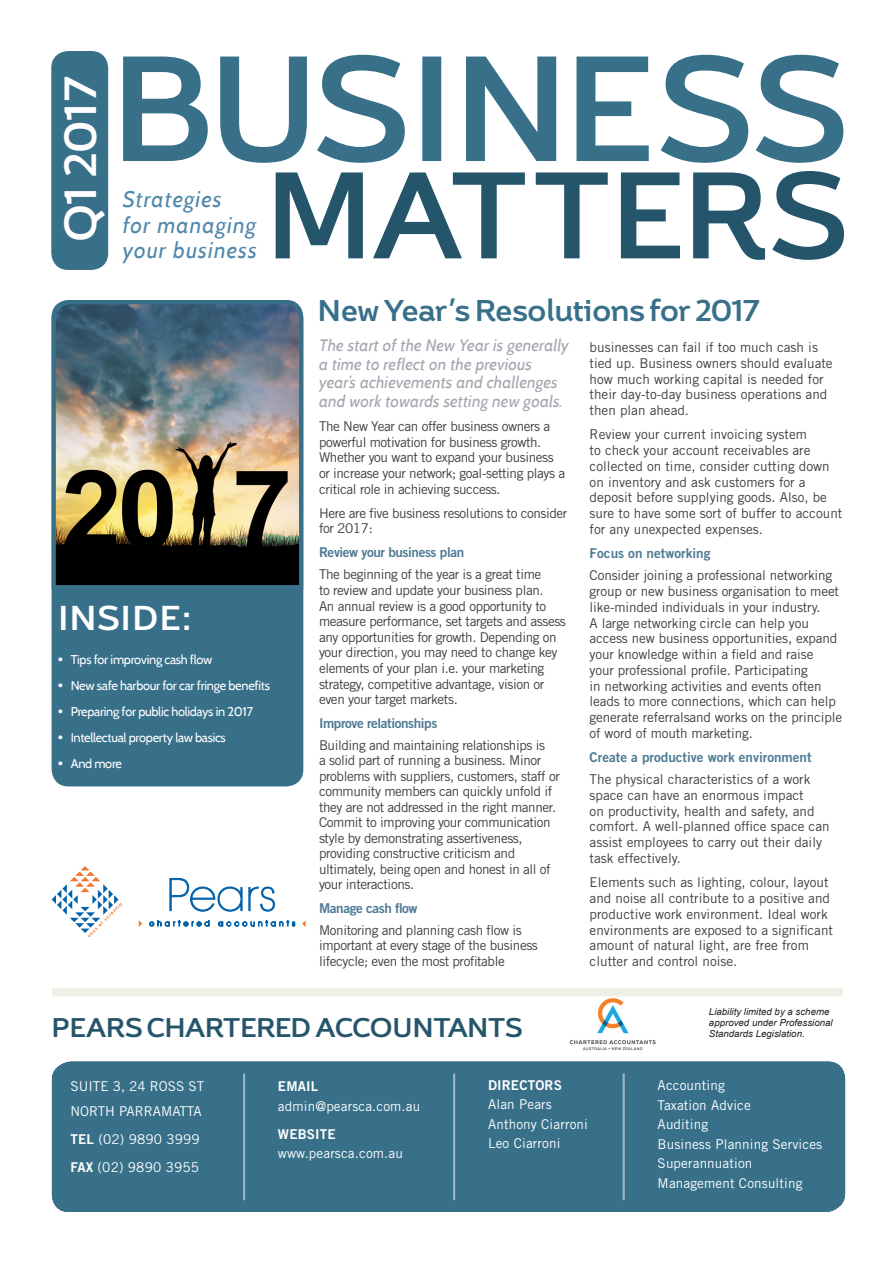
<style>
.page{position:relative;width:893px;height:1263px;background:#fff}
.page>*{position:absolute;margin:0;border:0;box-sizing:border-box;transform-origin:0 0}
.t1{font:700 45px "Brisko Sans";letter-spacing:-.01em;color:#fff}
.t2{font:700 34.5px "Brisko Sans";letter-spacing:.035em;color:#fff}
.Title_-_Article{font:700 30px "Brisko Sans";letter-spacing:-.02em;color:#38708a}
.t3{font:700 27px "Brisko Sans";letter-spacing:-.01em;color:#25556b}
.t4{font:italic 22.5px/25.5px "Cabin";letter-spacing:.05em;color:#5288ab}
.Body_Text{font:italic 16.5px/18.8px "Cabin";letter-spacing:.01em;color:#a3a5af}
.Body_Text-2{font:13.5px/15.8px "Trade Gothic LT Std";letter-spacing:-.01em;color:#3e3e3f}
.Body_Text-3{font:13.5px/15.6px "Trade Gothic LT Std";letter-spacing:-.03em;color:#3e3e3f}
.t5{font:13.5px/19.5px "Trade Gothic LT Std";letter-spacing:.01em;color:#fff}
.Body_Text-4{font:13.5px "Trade Gothic LT Std Bd 2";letter-spacing:-.03em;color:#4d7a94}
.Body_Text-5{font:13.5px "Trade Gothic LT Std Bd 2";color:#4d7a94}
.t6{font:12.75px "Cabin";letter-spacing:-.025em;color:#fff}
.t7{font:italic 9.45px/11.4px "Arial";color:#231f20}
.s1{font-family:"Arial";font-weight:700;font-size:13.5px}
.s2{font-family:"Trade Gothic LT Std Bd 2"}
</style>
<div class="page">
<div style="left:52px;top:300px;width:251px;height:486px;background:#38708a;border-radius:17px"></div>
<img style="left:51px;top:300px;width:253px;height:291px">
<div style="left:51px;top:51px;width:57px;height:219px;background:#38708a;border-radius:17px"></div>
<svg style="left:123px;top:55px;width:720px;height:108px"></svg>
<svg style="left:276px;top:171px;width:568px;height:89px"></svg>
<div style="left:52px;top:988px;width:791px;height:8px;background:#efeee7"></div>
<div style="left:54px;top:1061px;width:791px;height:149px;background:#38708a;border-radius:17px"></div>
<svg style="left:52px;top:866px;width:70px;height:71px"></svg>
<svg style="left:169px;top:878px;width:106px;height:34px"></svg>
<svg style="left:302px;top:920px;width:4px;height:7px"></svg>
<svg style="left:139px;top:920px;width:3px;height:7px"></svg>
<svg style="left:149px;top:920px;width:60px;height:6px"></svg>
<svg style="left:218px;top:920px;width:77px;height:6px"></svg>
<img style="left:569px;top:998px;width:87px;height:53px">
<hr style="left:243px;top:1073px;width:2px;height:127px;background:#fff">
<hr style="left:453px;top:1073px;width:2px;height:127px;background:#fff">
<hr style="left:623px;top:1073px;width:2px;height:127px;background:#fff">
<p class="t1" style="left:52px;top:242px;width:167px;rotate:-90deg">Q1 2017</p>
<p class="t4" style="left:123px;top:187px;width:135px">Strategies<br>for managing</p>
<p class="t4" style="left:123px;top:238px;width:136px">your business</p>
<p class="t2" style="left:58px;top:596px;width:135px">INSIDE:</p>
<p class="t6" style="left:58px;top:652px;width:156px"><span class="s1">•</span> Tips for improving cash flow</p>
<p class="t6" style="left:58px;top:678px;width:214px"><span class="s1">•</span> New safe harbour for car fringe benefits</p>
<p class="t6" style="left:58px;top:704px;width:197px"><span class="s1">•</span> Preparing for public holidays in 2017</p>
<p class="t6" style="left:58px;top:730px;width:169px"><span class="s1">•</span> Intellectual property law basics</p>
<p class="t6" style="left:58px;top:756px;width:66px"><span class="s1">•</span> And more</p>
<p class="Title_-_Article" style="left:318px;top:291px;width:444px">New Year’s Resolutions for 2017</p>
<p class="Body_Text" style="left:319px;top:336px;width:251px">The start of the New Year is generally a time to reflect on the previous year’s achievements and challenges and work towards setting new goals.</p>
<p class="Body_Text-3" style="left:319px;top:418px;width:248px">The New Year can offer business owners a powerful motivation for business growth.<br>Whether you want to expand your business or increase your network; goal-setting plays a critical role in achieving success.</p>
<p class="Body_Text-3" style="left:319px;top:505px;width:250px">Here are five business resolutions to consider for 2017:</p>
<p class="Body_Text-4" style="left:319px;top:544px;width:147px">Review your business plan</p>
<p class="Body_Text-3" style="left:319px;top:567px;width:248px">The beginning of the year is a great time<br>to review and update your business plan.<br>An annual review is a good opportunity to measure performance, set targets and assess any opportunities for growth. Depending on your direction, you may need to change key elements of your plan i.e. your marketing strategy, competitive advantage, vision or even your target markets.</p>
<p class="Body_Text-4" style="left:319px;top:715px;width:120px">Improve relationships</p>
<p class="Body_Text-3" style="left:319px;top:737px;width:242px">Building and maintaining relationships is<br>a solid part of running a business. Minor problems with suppliers, customers, staff or community members can quickly unfold if they are not addressed in the right manner.<br>Commit to improving your communication style by demonstrating assertiveness, providing constructive criticism and ultimately, being open and honest in all of your interactions.</p>
<p class="Body_Text-4" style="left:319px;top:900px;width:100px">Manage cash flow</p>
<p class="Body_Text-3" style="left:319px;top:922px;width:220px">Monitoring and planning cash flow is important at every stage of the business lifecycle; even the most profitable</p>
<p class="Body_Text-2" style="left:590px;top:339px;width:244px">businesses can fail if too much cash is tied up. Business owners should evaluate how much working capital is needed for their day-to-day business operations and then plan ahead.</p>
<p class="Body_Text-2" style="left:590px;top:427px;width:254px">Review your current invoicing system<br>to check your account receivables are collected on time, consider cutting down on inventory and ask customers for a deposit before supplying goods. Also, be sure to have some sort of buffer to account for any unexpected expenses.</p>
<p class="Body_Text-5" style="left:590px;top:545px;width:122px">Focus on networking</p>
<p class="Body_Text-2" style="left:590px;top:567px;width:254px">Consider joining a professional networking group or new business organisation to meet like-minded individuals in your industry.<br>A large networking circle can help you access new business opportunities, expand your knowledge within a field and raise<br>your professional profile. Participating<br>in networking activities and events often leads to more connections, which can help generate referralsand works on the principle of word of mouth marketing.</p>
<p class="Body_Text-5" style="left:590px;top:749px;width:223px">Create a productive work environment</p>
<p class="Body_Text-2" style="left:590px;top:771px;width:241px">The physical characteristics of a work space can have an enormous impact<br>on productivity, health and safety, and comfort. A well-planned office space can assist employees to carry out their daily task effectively.</p>
<p class="Body_Text-2" style="left:590px;top:874px;width:245px">Elements such as lighting, colour, layout and noise all contribute to a positive and productive work environment. Ideal work environments are exposed to a significant amount of natural light, are free from clutter and control noise.</p>
<p class="t3" style="left:52px;top:1010px;width:472px">PEARS CHARTERED ACCOUNTANTS</p>
<p class="t5" style="left:70px;top:1076px;width:135px">SUITE 3, 24 ROSS ST</p>
<p class="t5" style="left:70px;top:1101px;width:133px">NORTH PARRAMATTA</p>
<p class="t5" style="left:70px;top:1129px;width:131px"><span class="s2">TEL</span> (02) 9890 3999</p>
<p class="t5" style="left:70px;top:1157px;width:130px"><span class="s2">FAX</span> (02) 9890 3955</p>
<p class="t5" style="left:278px;top:1076px;width:144px"><span class="s2">EMAIL </span>admin@pearsca.com.au</p>
<p class="t5" style="left:278px;top:1124px;width:126px"><span class="s2">WEBSITE </span>www.pearsca.com.au</p>
<p class="t5" style="left:488px;top:1075px;width:101px"><span class="s2">DIRECTORS<br></span>Alan Pears<br>Anthony Ciarroni<br>Leo Ciarroni</p>
<p class="t7" style="left:709px;top:1006px;width:125px">Liability limited by a scheme approved under Professional</p>
<p class="t7" style="left:709px;top:1028px;width:97px">Standards Legislation.</p>
<p class="t5" style="left:658px;top:1075px;width:166px">Accounting<br>Taxation Advice<br>Auditing<br>Business Planning Services<br>Superannuation<br>Management Consulting</p>
</div>
